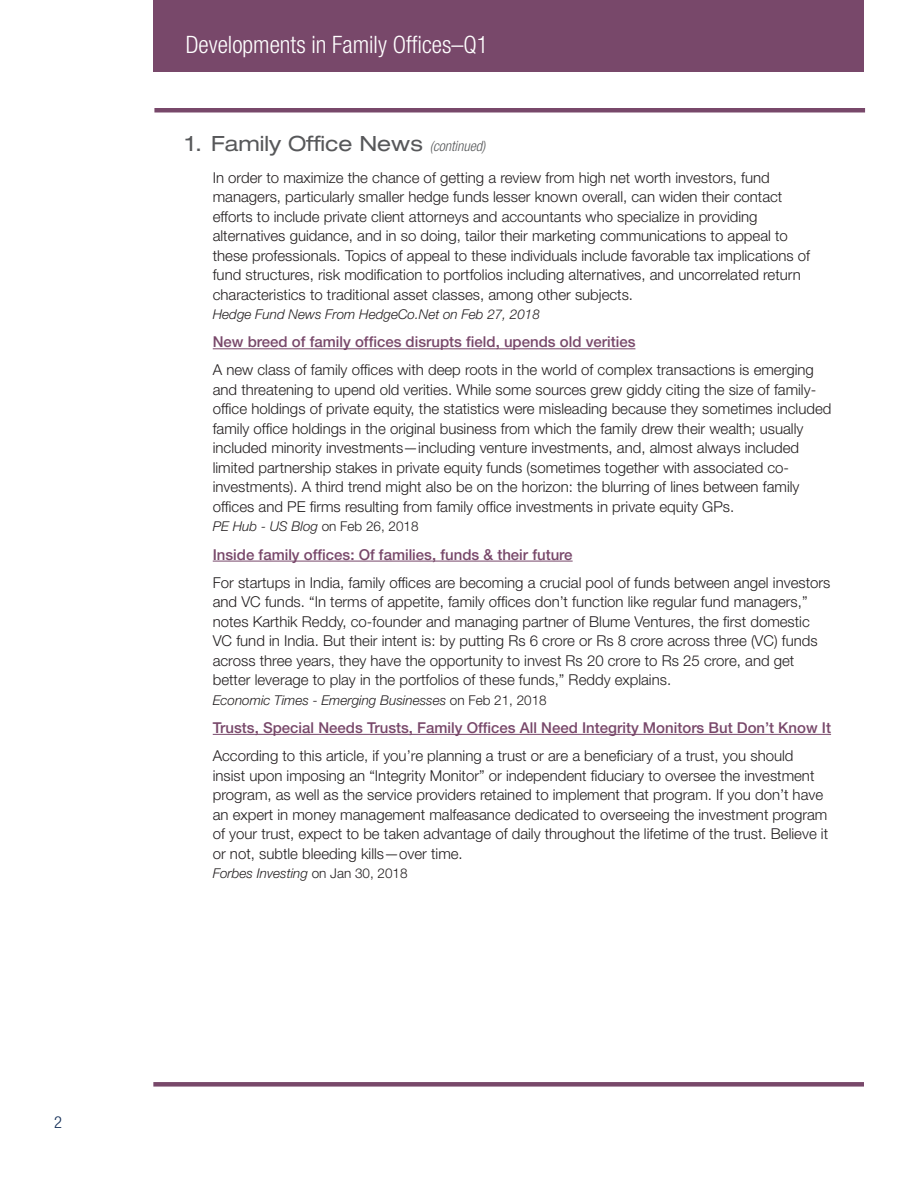
<style>
.page{position:relative;width:918px;height:1188px;background:#fff}
.page>*{position:absolute;margin:0;border:0;box-sizing:border-box;transform-origin:0 0}
.t1{font:300 condensed 24px "Helvetica Neue";color:#fff}
.t2{font:expanded 21px "Helvetica Neue";color:#57585a}
.t3{font:300 condensed 16.5px "Helvetica Neue";color:#153059}
.t4{font:300 15px/19.5px "Helvetica Neue";color:#231f20}
.t5{font:500 15px "Helvetica Neue";color:#78486a}
.t6{font:italic 300 13.5px "Helvetica Neue";color:#231f20}
.s1{font-weight:300;font-style:italic;font-stretch:condensed;font-size:14.25px}
.s2{font-style:normal}
</style>
<div class="page">
<div style="left:153px;top:0;width:711px;height:71px;background:#78486a"></div>
<div style="left:153px;top:1082px;width:711px;height:5px;background:#78486a"></div>
<hr style="left:154px;top:108px;width:711px;height:4px;background:#78486a">
<hr style="left:213px;top:348px;width:422px;height:1px;background:#78486a">
<hr style="left:213px;top:561px;width:360px;height:1px;background:#78486a">
<hr style="left:213px;top:734px;width:618px;height:1px;background:#78486a">
<p class="t3" style="left:54px;top:1112px;width:9px">2</p>
<h1 class="t1" style="left:186px;top:31px;width:304px">Developments in Family Offices–Q1</h1>
<h2 class="t2" style="left:186px;top:131px;width:301px">1. Family Office News <span class="s1">(continued)</span></h2>
<p class="t4" style="left:213px;top:167px;width:599px">In order to maximize the chance of getting a review from high net worth investors, fund managers, particularly smaller hedge funds lesser known overall, can widen their contact efforts to include private client attorneys and accountants who specialize in providing alternatives guidance, and in so doing, tailor their marketing communications to appeal to these professionals. Topics of appeal to these individuals include favorable tax implications of fund structures, risk modification to portfolios including alternatives, and uncorrelated return characteristics to traditional asset classes, among other subjects.</p>
<p class="t6" style="left:213px;top:306px;width:329px">Hedge Fund News From HedgeCo.Net on Feb 27, 2018</p>
<p class="t5" style="left:213px;top:333px;width:424px">New breed of family offices disrupts field, upends old verities</p>
<p class="t4" style="left:213px;top:360px;width:620px">A new class of family offices with deep roots in the world of complex transactions is emerging and threatening to upend old verities. While some sources grew giddy citing the size of family&shy;office holdings of private equity, the statistics were misleading because they sometimes included family office holdings in the original business from which the family drew their wealth; usually included minority investments—including venture investments, and, almost always included limited partnership stakes in private equity funds (sometimes together with associated co&shy;investments). A third trend might also be on the horizon: the blurring of lines between family offices and PE firms resulting from family office investments in private equity GPs.</p>
<p class="t6" style="left:213px;top:519px;width:207px">PE Hub - US Blog <span class="s2">on Feb 26, 2018</span></p>
<p class="t5" style="left:213px;top:545px;width:361px">Inside family offices: Of families, funds &amp; their future</p>
<p class="t4" style="left:213px;top:572px;width:619px">For startups in India, family offices are becoming a crucial pool of funds between angel investors and VC funds. “In terms of appetite, family offices don’t function like regular fund managers,” notes Karthik Reddy, co-founder and managing partner of Blume Ventures, the first domestic VC fund in India. But their intent is: by putting Rs 6 crore or Rs 8 crore across three (VC) funds across three years, they have the opportunity to invest Rs 20 crore to Rs 25 crore, and get better leverage to play in the portfolios of these funds,” Reddy explains.</p>
<p class="t6" style="left:213px;top:692px;width:336px">Economic Times - Emerging Businesses <span class="s2">on Feb 21, 2018</span></p>
<p class="t5" style="left:213px;top:719px;width:620px">Trusts, Special Needs Trusts, Family Offices All Need Integrity Monitors But Don’t Know It</p>
<p class="t4" style="left:213px;top:746px;width:617px">According to this article, if you’re planning a trust or are a beneficiary of a trust, you should insist upon imposing an “Integrity Monitor” or independent fiduciary to oversee the investment program, as well as the service providers retained to implement that program. If you don’t have an expert in money management malfeasance dedicated to overseeing the investment program of your trust, expect to be taken advantage of daily throughout the lifetime of the trust. Believe it or not, subtle bleeding kills—over time.</p>
<p class="t6" style="left:213px;top:865px;width:196px">Forbes Investing <span class="s2">on Jan 30, 2018</span></p>
</div>
